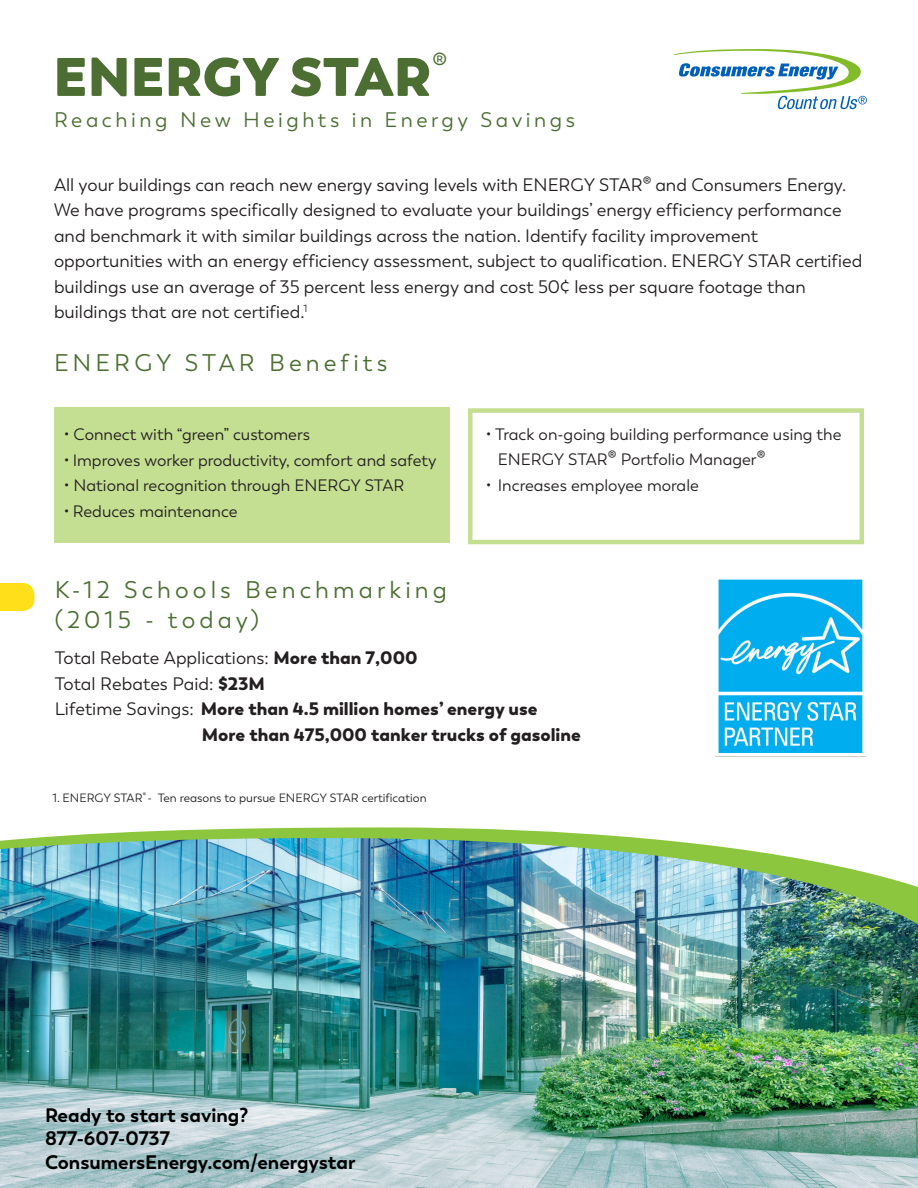
<style>
.page{position:relative;width:918px;height:1188px;background:#fff}
.page>*{position:absolute;margin:0;border:0;box-sizing:border-box;transform-origin:0 0}
.t1{font:800 54px "Boston";color:#4c6e32}
.t2{font:24px/30px "Boston";letter-spacing:.17em;color:#4c6e32}
.t3{font:21px "Boston";letter-spacing:.17em;color:#4c6e32}
.t4{font:700 19.5px "Boston";color:#000}
.t5{font:18px/25.5px "Boston";color:#231f20}
.t6{font:900 18px "Boston";color:#231f20}
.t7{font:16.5px/25.5px "Boston";color:#231f20}
.t8{font:12px "Boston";color:#231f20}
.s1{font-size:18px}
.s2{font-weight:900}
</style>
<div class="page">
<div style="left:54px;top:408px;width:396px;height:135px;background:#c4de92"></div>
<svg style="left:674px;top:49px;width:193px;height:61px"></svg>
<img style="left:0;top:934px;width:918px;height:254px">
<div style="left:468px;top:408px;width:396px;height:136px;border:4px solid #c4de92"></div>
<img style="left:718px;top:579px;width:145px;height:175px">
<svg style="left:0;top:583px;width:35px;height:28px"></svg>
<img style="left:0;top:827px;width:918px;height:107px">
<p class="t1" style="left:53px;top:42px;width:395px">ENERGY STAR<sup>®</sup></p>
<p class="t3" style="left:54px;top:108px;width:523px">Reaching New Heights in Energy Savings</p>
<p class="t5" style="left:54px;top:172px;width:810px">All your buildings can reach new energy saving levels with ENERGY STAR® and Consumers Energy.<br>We have programs specifically designed to evaluate your buildings’ energy efficiency performance and benchmark it with similar buildings across the nation. Identify facility improvement opportunities with an energy efficiency assessment, subject to qualification. ENERGY STAR certified buildings use an average of 35 percent less energy and cost 50¢ less per square footage than buildings that are not certified.<sup>1</sup></p>
<p class="t2" style="left:54px;top:348px;width:335px">ENERGY STAR Benefits</p>
<p class="t7" style="left:64px;top:422px;width:248px">• Connect with “green” customers</p>
<p class="t7" style="left:64px;top:448px;width:374px">• Improves worker productivity, comfort and safety</p>
<p class="t7" style="left:64px;top:473px;width:342px">• National recognition through ENERGY STAR</p>
<p class="t7" style="left:64px;top:499px;width:175px">• Reduces maintenance</p>
<p class="t7" style="left:498px;top:421px;width:345px;text-indent:-12px">• Track on-going building performance using the<br>ENERGY STAR<span class="s1">®</span> Portfolio Manager<span class="s1">®</span></p>
<p class="t7" style="left:486px;top:472px;width:215px">• Increases employee morale</p>
<p class="t2" style="left:55px;top:575px;width:394px">K-12 Schools Benchmarking (2015 - today)</p>
<p class="t5" style="left:55px;top:646px;width:484px">Total Rebate Applications: <span class="s2">More than 7,000<br></span>Total Rebates Paid: <span class="s2">$23M<br></span>Lifetime Savings: <span class="s2">More than 4.5 million homes’ energy use</span></p>
<p class="t6" style="left:202px;top:724px;width:381px">More than 475,000 tanker trucks of gasoline</p>
<p class="t8" style="left:52px;top:791px;width:376px">1. ENERGY STAR<sup>®</sup> - Ten reasons to pursue ENERGY STAR certification</p>
<p class="t4" style="left:45px;top:1103px;width:205px">Ready to start saving?</p>
<p class="t4" style="left:45px;top:1126px;width:126px">877-607-0737</p>
<p class="t4" style="left:45px;top:1150px;width:312px">ConsumersEnergy.com/energystar</p>
</div>
